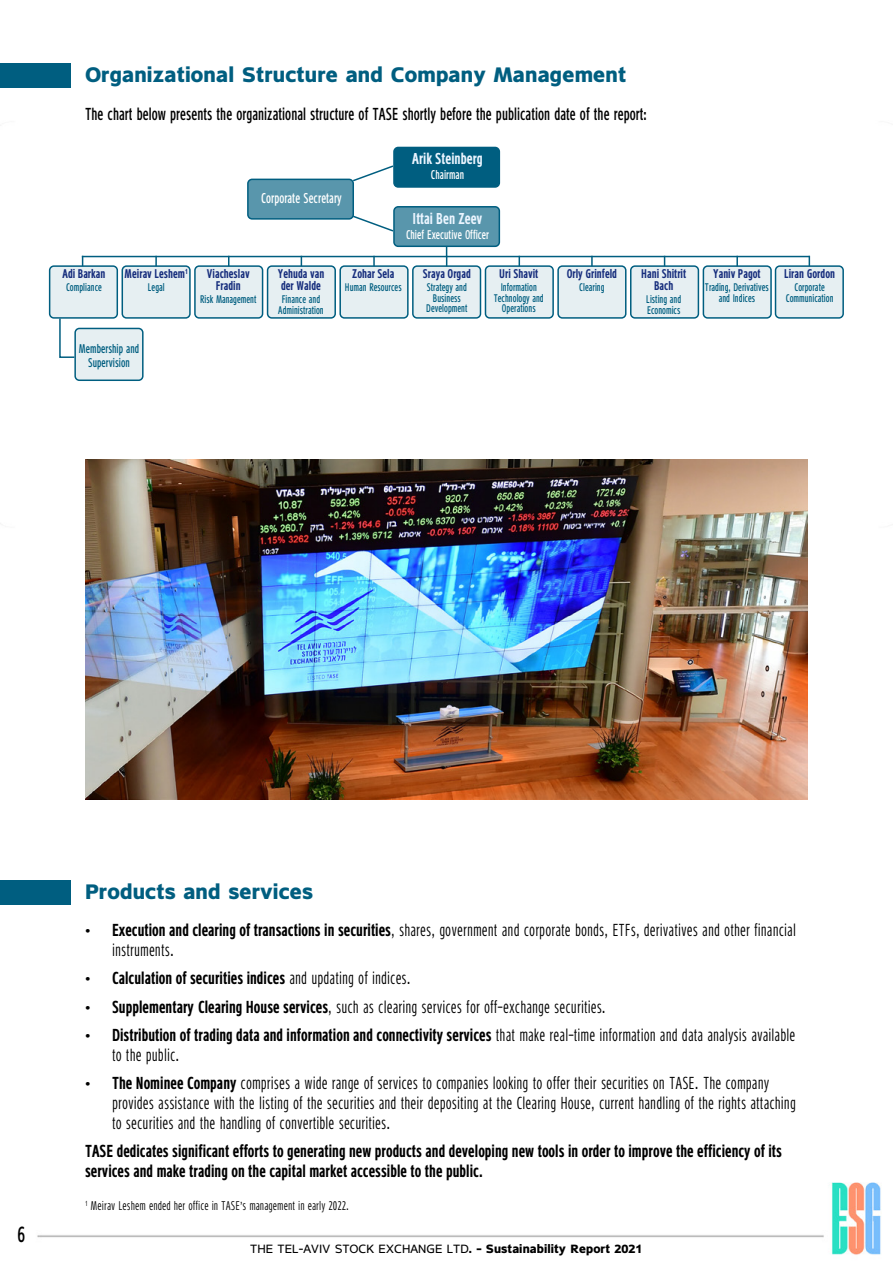
<style>
.page{position:relative;width:893px;height:1263px;background:#fff}
.page>*{position:absolute;margin:0;border:0;box-sizing:border-box;transform-origin:0 0}
.t1{font:700 21px "Fb Tamlil Eng";color:#005e80}
.t2{font:500 21px "Fb Tamlil Condensed";color:#000}
.t3{font:700 18px "Fb Tamlil Condensed Eng";color:#000}
.t4{font:16.5px/28.3px "Fb Tamlil Condensed Eng";color:#000}
.t5{font:700 16.5px/19.8px "Fb Tamlil Condensed Eng";color:#000}
.t6{font:500 16.5px "Fb Tamlil Condensed Eng";color:#000}
.t7{font:700 15px "Fb Tamlil Condensed Eng";color:#ebf5ff}
.t8{font:500 13.5px "Fb Tamlil Condensed Eng";color:#fff}
.t9{font:700 12px/12px "Fb Tamlil Condensed Eng";color:#172e7d;text-align:center}
.t10{font:12px "Fb Tamlil Condensed Eng";color:#000}
.t11{font:12px "Fb Tamlil Eng";color:#000}
.t12{font:500 12px "Fb Tamlil Condensed Eng";color:#fff}
.t13{font:500 12px/13.5px "Fb Tamlil Condensed Eng";color:#005e80;text-align:center}
.t14{font:500 10.5px/10.5px "Fb Tamlil Condensed Eng";color:#005e80;text-align:center}
.t15{font:700 7.05px "Fb Tamlil Condensed Eng";color:#172e7d}
.t16{font:7.05px "Fb Tamlil Condensed Eng";color:#000}
.s1{font-weight:700}
.s2{font-weight:400}
</style>
<div class="page">
<img style="left:0;top:63px;width:881px;height:1192px">
<div style="left:0;top:64px;width:71px;height:24px;background:#005e80"></div>
<div style="left:0;top:880px;width:71px;height:24px;background:#005e80"></div>
<img style="left:85px;top:460px;width:723px;height:340px">
<div style="left:50px;top:266px;width:67px;height:52px;background:#e6eff2;border-radius:4px"></div>
<div style="left:49px;top:265px;width:69px;height:54px;border:2px solid #005e80;border-radius:4px"></div>
<div style="left:75px;top:328px;width:68px;height:52px;background:#e6eff2;border-radius:4px"></div>
<div style="left:74px;top:328px;width:70px;height:53px;border:2px solid #005e80;border-radius:4px"></div>
<div style="left:268px;top:266px;width:67px;height:52px;background:#e6eff2;border-radius:4px"></div>
<div style="left:267px;top:265px;width:69px;height:54px;border:2px solid #005e80;border-radius:4px"></div>
<div style="left:485px;top:266px;width:68px;height:52px;background:#e6eff2;border-radius:4px"></div>
<div style="left:485px;top:265px;width:69px;height:54px;border:2px solid #005e80;border-radius:4px"></div>
<div style="left:122px;top:266px;width:68px;height:52px;background:#e6eff2;border-radius:4px"></div>
<div style="left:122px;top:265px;width:69px;height:54px;border:2px solid #005e80;border-radius:4px"></div>
<div style="left:340px;top:266px;width:68px;height:52px;background:#e6eff2;border-radius:4px"></div>
<div style="left:339px;top:265px;width:70px;height:54px;border:2px solid #005e80;border-radius:4px"></div>
<div style="left:248px;top:179px;width:105px;height:40px;background:#5996ac;border-radius:4px"></div>
<div style="left:247px;top:179px;width:107px;height:41px;border:2px solid #005e80;border-radius:4px"></div>
<div style="left:558px;top:266px;width:68px;height:52px;background:#e6eff2;border-radius:4px"></div>
<div style="left:557px;top:265px;width:69px;height:54px;border:2px solid #005e80;border-radius:4px"></div>
<div style="left:195px;top:266px;width:68px;height:52px;background:#e6eff2;border-radius:4px"></div>
<div style="left:194px;top:265px;width:69px;height:54px;border:2px solid #005e80;border-radius:4px"></div>
<div style="left:413px;top:266px;width:67px;height:52px;background:#e6eff2;border-radius:4px"></div>
<div style="left:412px;top:265px;width:69px;height:54px;border:2px solid #005e80;border-radius:4px"></div>
<div style="left:394px;top:207px;width:105px;height:39px;background:#5996ac;border-radius:4px"></div>
<div style="left:393px;top:206px;width:107px;height:41px;border:2px solid #005e80;border-radius:4px"></div>
<div style="left:394px;top:147px;width:105px;height:40px;background:#005e80;border-radius:4px"></div>
<div style="left:393px;top:147px;width:107px;height:41px;border:2px solid #005e80;border-radius:4px"></div>
<div style="left:631px;top:266px;width:67px;height:52px;background:#e6eff2;border-radius:4px"></div>
<div style="left:630px;top:265px;width:69px;height:54px;border:2px solid #005e80;border-radius:4px"></div>
<div style="left:703px;top:266px;width:68px;height:52px;background:#e6eff2;border-radius:4px"></div>
<div style="left:703px;top:265px;width:69px;height:54px;border:2px solid #005e80;border-radius:4px"></div>
<div style="left:775px;top:266px;width:68px;height:52px;background:#e6eff2;border-radius:4px"></div>
<div style="left:775px;top:265px;width:69px;height:54px;border:2px solid #005e80;border-radius:4px"></div>
<svg style="left:155px;top:257px;width:2px;height:9px"></svg>
<svg style="left:373px;top:257px;width:2px;height:9px"></svg>
<svg style="left:351px;top:164px;width:44px;height:19px"></svg>
<svg style="left:351px;top:214px;width:44px;height:19px"></svg>
<svg style="left:446px;top:247px;width:1px;height:19px"></svg>
<svg style="left:591px;top:257px;width:2px;height:9px"></svg>
<svg style="left:736px;top:257px;width:2px;height:9px"></svg>
<hr style="left:82px;top:256px;width:728px;height:1px;background:#005e80">
<svg style="left:58px;top:317px;width:18px;height:42px"></svg>
<p class="t1" style="left:85px;top:65px;width:543px">Organizational Structure and Company Management</p>
<p class="t6" style="left:85px;top:107px;width:563px">The chart below presents the organizational structure of TASE shortly before the publication date of the report:</p>
<p class="t7" style="left:412px;top:152px;width:72px">Arik Steinberg</p>
<p class="t12" style="left:431px;top:169px;width:35px">Chairman</p>
<p class="t8" style="left:261px;top:192px;width:82px">Corporate Secretary</p>
<p class="t7" style="left:413px;top:212px;width:71px">Ittai Ben Zeev</p>
<p class="t12" style="left:406px;top:230px;width:84px">Chief Executive Officer</p>
<p class="t9" style="left:63px;top:269px;width:44px">Adi Barkan</p>
<p class="t14" style="left:66px;top:283px;width:37px">Compliance</p>
<p class="t15" style="left:185px;top:268px;width:4px">1</p>
<p class="t9" style="left:125px;top:269px;width:62px">Meirav Leshem</p>
<p class="t14" style="left:148px;top:283px;width:18px">Legal</p>
<p class="t9" style="left:207px;top:269px;width:44px">Viacheslav<br>Fradin</p>
<p class="t14" style="left:200px;top:295px;width:58px">Risk Management</p>
<p class="t9" style="left:278px;top:269px;width:48px;text-align:left">Yehuda van der Walde</p>
<p class="t14" style="left:278px;top:295px;width:47px">Finance and<br>Administration</p>
<p class="t9" style="left:352px;top:269px;width:44px">Zohar Sela</p>
<p class="t14" style="left:345px;top:283px;width:58px">Human Resources</p>
<p class="t9" style="left:423px;top:269px;width:49px">Sraya Orgad</p>
<p class="t14" style="left:426px;top:283px;width:43px">Strategy and<br>Business<br>Development</p>
<p class="t9" style="left:499px;top:269px;width:41px">Uri Shavit</p>
<p class="t14" style="left:494px;top:283px;width:51px">Information<br>Technology and<br>Operations</p>
<p class="t9" style="left:567px;top:269px;width:52px">Orly Grinfeld</p>
<p class="t14" style="left:579px;top:283px;width:27px">Clearing</p>
<p class="t9" style="left:641px;top:269px;width:47px">Hani Shitrit<br>Bach</p>
<p class="t14" style="left:646px;top:295px;width:36px;text-align:left">Listing and<br>Economics</p>
<p class="t13" style="left:79px;top:343px;width:62px">Membership and<br>Supervision</p>
<p class="t9" style="left:713px;top:269px;width:49px">Yaniv Pagot</p>
<p class="t14" style="left:705px;top:283px;width:65px">Trading, Derivatives and Indices</p>
<p class="t9" style="left:784px;top:269px;width:53px">Liran Gordon</p>
<p class="t14" style="left:786px;top:283px;width:49px">Corporate<br>Communication</p>
<p class="t2" style="left:17px;top:1225px;width:9px">6</p>
<p class="t1" style="left:85px;top:882px;width:230px">Products and services</p>
<p class="t3" style="left:85px;top:922px;width:7px">•</p>
<p class="t3" style="left:85px;top:970px;width:7px">•</p>
<p class="t3" style="left:85px;top:998px;width:7px">•</p>
<p class="t3" style="left:85px;top:1026px;width:7px">•</p>
<p class="t3" style="left:85px;top:1075px;width:7px">•</p>
<p class="t4" style="left:112px;top:918px;width:685px"><span class="s1">Execution and clearing of transactions in securities</span>, shares, government and corporate bonds, ETFs, derivatives and other financial</p>
<p class="t4" style="left:112px;top:938px;width:300px">instruments.<br><span class="s1">Calculation of securities indices</span> and updating of indices.</p>
<p class="t4" style="left:112px;top:995px;width:495px"><span class="s1">Supplementary Clearing House services</span>, such as clearing services for off-exchange securities.</p>
<p class="t5" style="left:112px;top:1027px;width:685px">Distribution of trading data and information and connectivity services <span class="s2">that make real-time information and data analysis available</span></p>
<p class="t4" style="left:112px;top:1043px;width:659px">to the public.<br><span class="s1">The Nominee Company</span> comprises a wide range of services to companies looking to offer their securities on TASE. The company</p>
<p class="t4" style="left:112px;top:1095px;width:685px;line-height:19.8px">provides assistance with the listing of the securities and their depositing at the Clearing House, current handling of the rights attaching to securities and the handling of convertible securities.</p>
<p class="t5" style="left:85px;top:1143px;width:698px">TASE dedicates significant efforts to generating new products and developing new tools in order to improve the efficiency of its services and make trading on the capital market accessible to the public.</p>
<p class="t16" style="left:85px;top:1200px;width:4px">1</p>
<p class="t10" style="left:91px;top:1200px;width:260px">Meirav Leshem ended her office in TASE s’ management in early 2022.</p>
<p class="t11" style="left:250px;top:1243px;width:394px">THE TEL-AVIV STOCK EXCHANGE LTD <span class="s1">-. Sustainability Report 2021</span></p>
</div>
